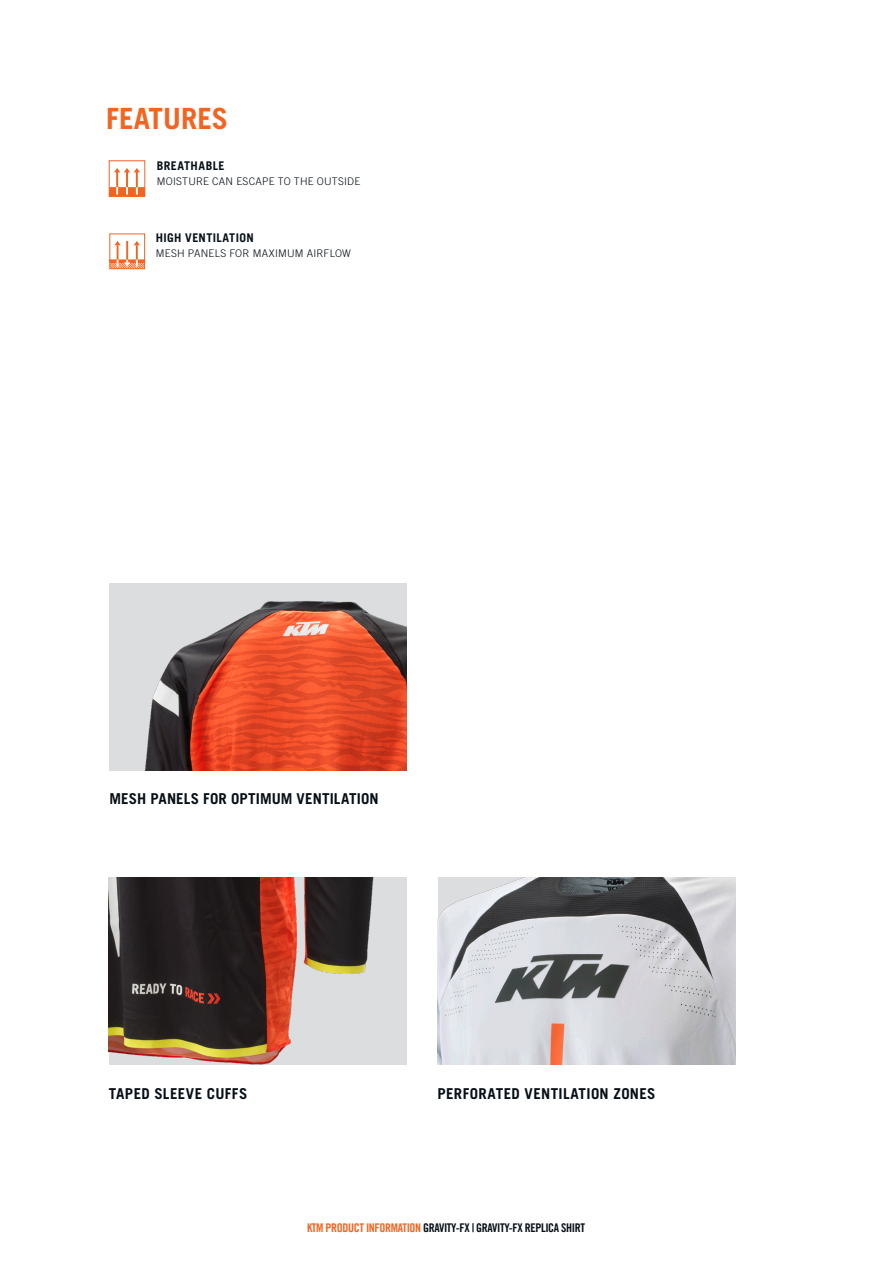
<style>
.page{position:relative;width:893px;height:1263px;background:#fff}
.page>*{position:absolute;margin:0;border:0;box-sizing:border-box;transform-origin:0 0}
.t1{font:700 29.25px "Trade Gothic LT Com";color:#f36421}
.t2{font:700 15px "Trade Gothic LT Com";letter-spacing:.015em;color:#071017}
.t3{font:12px "Trade Gothic LT Com Bd Cn 20";letter-spacing:-.03em;color:#071017}
.Icons_ES{font:700 12px "Trade Gothic LT Com";letter-spacing:.035em;color:#071017}
.Icons_ES-2{font:300 10.5px "Trade Gothic LT Com";letter-spacing:.025em;color:#071017}
.s1{color:#f36421}
</style>
<div class="page">
<div style="left:109px;top:160px;width:36px;height:37px;border:1px solid #f36421"></div>
<svg style="left:109px;top:168px;width:36px;height:28px"></svg>
<svg style="left:109px;top:241px;width:36px;height:29px"></svg>
<img style="left:109px;top:584px;width:297px;height:187px">
<img style="left:109px;top:878px;width:297px;height:187px">
<img style="left:438px;top:878px;width:298px;height:187px">
<p class="t1" style="left:106px;top:101px;width:123px">FEATURES</p>
<p class="Icons_ES" style="left:157px;top:158px;width:69px">BREATHABLE</p>
<p class="Icons_ES-2" style="left:157px;top:175px;width:205px">MOISTURE CAN ESCAPE TO THE OUTSIDE</p>
<p class="Icons_ES" style="left:156px;top:231px;width:99px">HIGH VENTILATION</p>
<p class="Icons_ES-2" style="left:156px;top:247px;width:197px">MESH PANELS FOR MAXIMUM AIRFLOW</p>
<p class="t2" style="left:109px;top:790px;width:271px">MESH PANELS FOR OPTIMUM VENTILATION</p>
<p class="t2" style="left:109px;top:1084px;width:140px">TAPED SLEEVE CUFFS</p>
<p class="t2" style="left:437px;top:1084px;width:220px">PERFORATED VENTILATION ZONES</p>
<p class="t3" style="left:307px;top:1220px;width:280px"><span class="s1">KTM PRODUCT INFORMATION</span> GRAVITY-FX | GRAVITY-FX REPLICA SHIRT</p>
</div>
